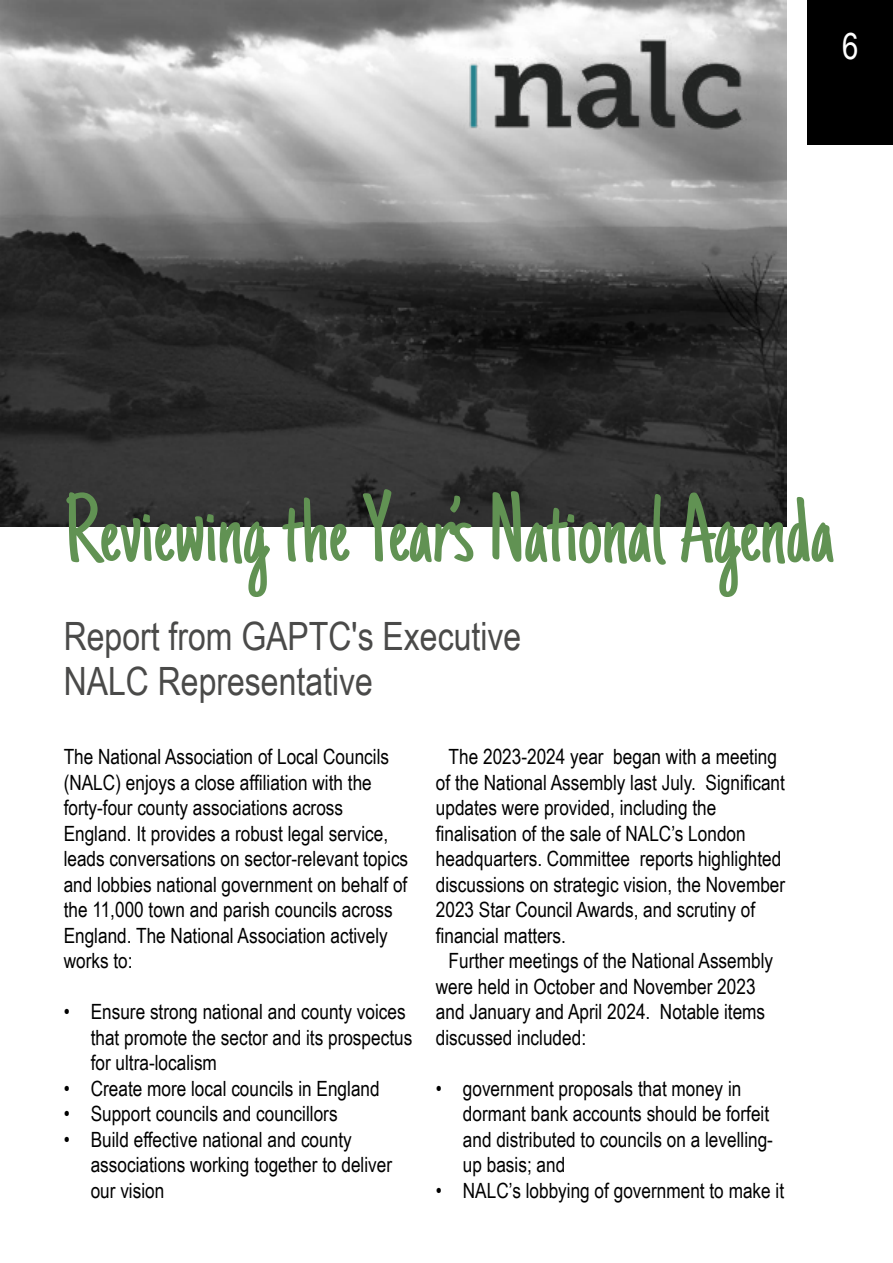
<style>
.page{position:relative;width:893px;height:1263px;background:#fff}
.page>*{position:absolute;margin:0;border:0;box-sizing:border-box;transform-origin:0 0}
.t1{font:97.5px "Just Another Hand";color:#619253}
.t2{font:39px/45px "Arial Narrow";color:#4a4a49}
.t3{font:36px "Arial Narrow";color:#fff}
.t4{font:21px/25.5px "Arial Narrow";color:#000}
</style>
<div class="page">
<div style="left:808px;top:0;width:85px;height:145px;background:#000"></div>
<img style="left:0;top:0;width:787px;height:526px">
<img style="left:459px;top:33px;width:299px;height:103px">
<h3 class="t3" style="left:842px;top:20px;width:18px">6</h3>
<h1 class="t1" style="left:64px;top:473px;width:772px">Reviewing the Year’s National Agenda</h1>
<h2 class="t2" style="left:64px;top:612px;width:459px">Report from GAPTC's Executive<br>NALC Representative</h2>
<p class="t4" style="left:64px;top:743px;width:346px">The National Association of Local Councils (NALC) enjoys a close affiliation with the forty-four county associations across England. It provides a robust legal service, leads conversations on sector-relevant topics and lobbies national government on behalf of the 11,000 town and parish councils across England. The National Association actively works to:</p>
<p class="t4" style="left:91px;top:998px;width:323px;text-indent:-27px">• Ensure strong national and county voices that promote the sector and its prospectus for ultra-localism</p>
<p class="t4" style="left:64px;top:1075px;width:318px">• Create more local councils in England</p>
<p class="t4" style="left:64px;top:1100px;width:275px">• Support councils and councillors</p>
<p class="t4" style="left:91px;top:1125px;width:303px;text-indent:-27px">• Build effective national and county associations working together to deliver our vision</p>
<p class="t4" style="left:436px;top:743px;width:351px;text-indent:13px">The 2023-2024 year began with a meeting of the National Assembly last July. Significant updates were provided, including the finalisation of the sale of NALC’s London headquarters. Committee reports highlighted discussions on strategic vision, the November 2023 Star Council Awards, and scrutiny of financial matters.</p>
<p class="t4" style="left:436px;top:947px;width:339px;text-indent:13px">Further meetings of the National Assembly were held in October and November 2023 and January and April 2024. Notable items discussed included:</p>
<p class="t4" style="left:463px;top:1075px;width:312px;text-indent:-27px">• government proposals that money in dormant bank accounts should be forfeit and distributed to councils on a levelling&shy;up basis; and</p>
<p class="t4" style="left:436px;top:1176px;width:350px">• NALC’s lobbying of government to make it</p>
</div>
